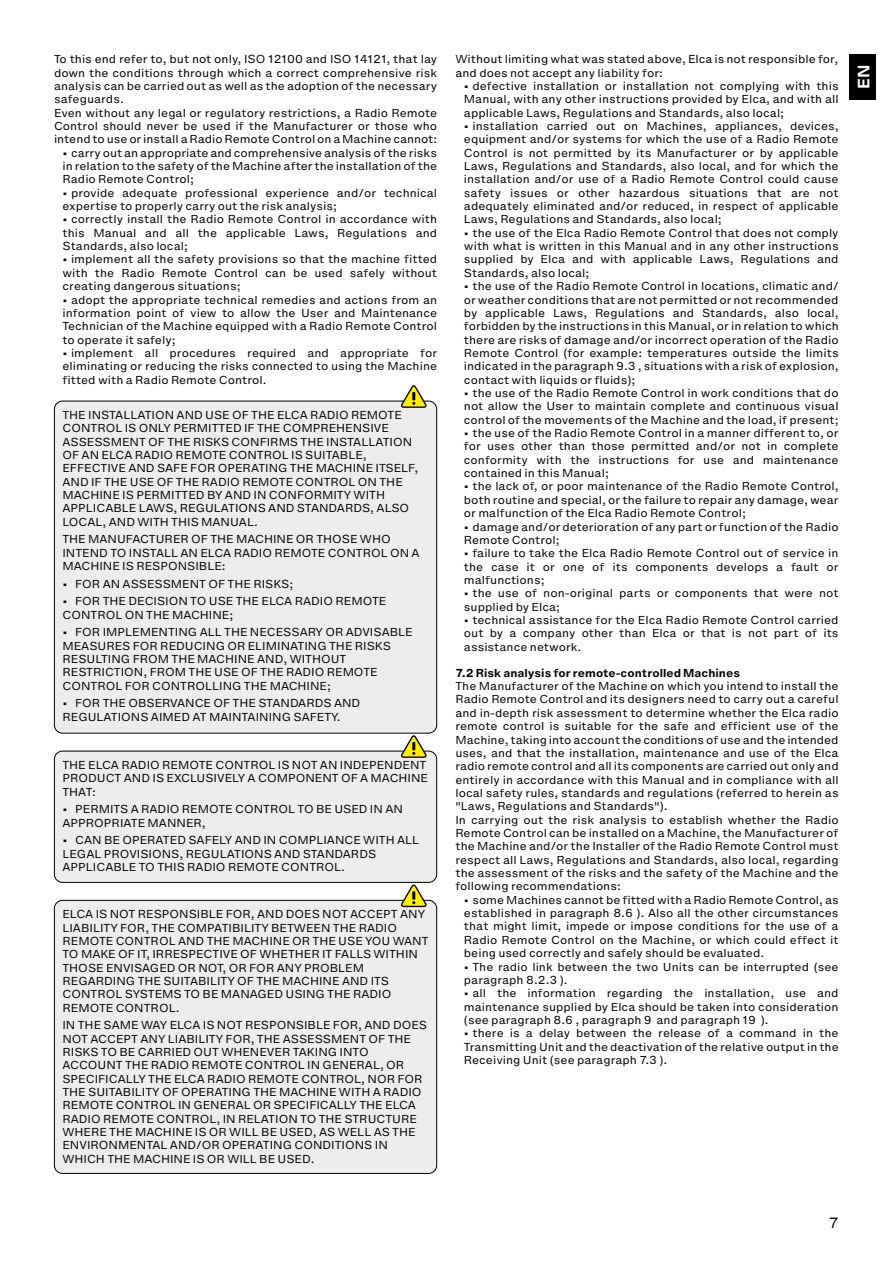
<style>
.page{position:relative;width:893px;height:1263px;background:#fff}
.page>*{position:absolute;margin:0;border:0;box-sizing:border-box;transform-origin:0 0}
.t1{font:700 15px "Helvetica Now Micro";color:#fff}
.t2{font:13.5px "Helvetica Now Micro";color:#000}
.Obbligo{font:10.5px/13.4px "Helvetica Now Micro";color:#000;text-align:justify}
.Avvertenza{font:10.5px/13.4px "Helvetica Now Micro";color:#000}
.Testo{font:10.5px/13.4px "Helvetica Now Micro";color:#000}
.Titolo_paragrafo{font:700 10.5px "Helvetica Now Micro";color:#000}
</style>
<div class="page">
<div style="left:850px;top:54px;width:26px;height:45px;background:#000"></div>
<div style="left:54px;top:401px;width:383px;height:332px;background:#ededed;border-radius:8px"></div>
<div style="left:54px;top:401px;width:383px;height:332px;border:1px solid #000;border-radius:8px"></div>
<svg style="left:400px;top:385px;width:28px;height:23px"></svg>
<div style="left:54px;top:751px;width:383px;height:131px;background:#ededed;border-radius:8px"></div>
<div style="left:54px;top:751px;width:383px;height:132px;border:1px solid #000;border-radius:8px"></div>
<svg style="left:400px;top:735px;width:28px;height:23px"></svg>
<div style="left:54px;top:900px;width:383px;height:273px;background:#ededed;border-radius:8px"></div>
<div style="left:54px;top:900px;width:383px;height:274px;border:1px solid #000;border-radius:8px"></div>
<svg style="left:400px;top:884px;width:28px;height:24px"></svg>
<p class="Obbligo" style="left:54px;top:53px;width:385px">To this end refer to, but not only, ISO 12100 and ISO 14121, that lay down the conditions through which a correct comprehensive risk analysis can be carried out as well as the adoption of the necessary safeguards.</p>
<p class="Obbligo" style="left:54px;top:106px;width:385px">Even without any legal or regulatory restrictions, a Radio Remote Control should never be used if the Manufacturer or those who intend to use or install a Radio Remote Control on a Machine cannot:</p>
<p class="Obbligo" style="left:63px;top:146px;width:376px">• carry out an appropriate and comprehensive analysis of the risks in relation to the safety of the Machine after the installation of the Radio Remote Control;</p>
<p class="Obbligo" style="left:63px;top:186px;width:376px">• provide adequate professional experience and/or technical expertise to properly carry out the risk analysis;</p>
<p class="Obbligo" style="left:63px;top:213px;width:376px">• correctly install the Radio Remote Control in accordance with this Manual and all the applicable Laws, Regulations and Standards, also local;</p>
<p class="Obbligo" style="left:63px;top:253px;width:376px">• implement all the safety provisions so that the machine fitted with the Radio Remote Control can be used safely without creating dangerous situations;</p>
<p class="Obbligo" style="left:63px;top:293px;width:376px">• adopt the appropriate technical remedies and actions from an information point of view to allow the User and Maintenance Technician of the Machine equipped with a Radio Remote Control to operate it safely;</p>
<p class="Obbligo" style="left:63px;top:346px;width:376px">• implement all procedures required and appropriate for eliminating or reducing the risks connected to using the Machine fitted with a Radio Remote Control.</p>
<p class="Avvertenza" style="left:62px;top:408px;width:358px">THE INSTALLATION AND USE OF THE ELCA RADIO REMOTE CONTROL IS ONLY PERMITTED IF THE COMPREHENSIVE ASSESSMENT OF THE RISKS CONFIRMS THE INSTALLATION OF AN ELCA RADIO REMOTE CONTROL IS SUITABLE, EFFECTIVE AND SAFE FOR OPERATING THE MACHINE ITSELF, AND IF THE USE OF THE RADIO REMOTE CONTROL ON THE MACHINE IS PERMITTED BY AND IN CONFORMITY WITH APPLICABLE LAWS, REGULATIONS AND STANDARDS, ALSO LOCAL, AND WITH THIS MANUAL.</p>
<p class="Avvertenza" style="left:62px;top:533px;width:359px">THE MANUFACTURER OF THE MACHINE OR THOSE WHO<br>INTEND TO INSTALL AN ELCA RADIO REMOTE CONTROL ON A<br>MACHINE IS RESPONSIBLE:</p>
<p class="Obbligo" style="left:62px;top:577px;width:232px">• FOR AN ASSESSMENT OF THE RISKS;</p>
<p class="Obbligo" style="left:62px;top:595px;width:325px">• FOR THE DECISION TO USE THE ELCA RADIO REMOTE<br>CONTROL ON THE MACHINE;</p>
<p class="Obbligo" style="left:62px;top:626px;width:352px;text-align:left">• FOR IMPLEMENTING ALL THE NECESSARY OR ADVISABLE MEASURES FOR REDUCING OR ELIMINATING THE RISKS RESULTING FROM THE MACHINE AND, WITHOUT RESTRICTION, FROM THE USE OF THE RADIO REMOTE CONTROL FOR CONTROLLING THE MACHINE;</p>
<p class="Obbligo" style="left:62px;top:697px;width:299px">• FOR THE OBSERVANCE OF THE STANDARDS AND<br>REGULATIONS AIMED AT MAINTAINING SAFETY.</p>
<p class="Avvertenza" style="left:62px;top:758px;width:367px">THE ELCA RADIO REMOTE CONTROL IS NOT AN INDEPENDENT<br>PRODUCT AND IS EXCLUSIVELY A COMPONENT OF A MACHINE<br>THAT:</p>
<p class="Obbligo" style="left:62px;top:803px;width:342px">• PERMITS A RADIO REMOTE CONTROL TO BE USED IN AN<br>APPROPRIATE MANNER,</p>
<p class="Obbligo" style="left:62px;top:834px;width:358px;text-align:left">• CAN BE OPERATED SAFELY AND IN COMPLIANCE WITH ALL<br>LEGAL PROVISIONS, REGULATIONS AND STANDARDS<br>APPLICABLE TO THIS RADIO REMOTE CONTROL.</p>
<p class="Avvertenza" style="left:62px;top:908px;width:368px">ELCA IS NOT RESPONSIBLE FOR, AND DOES NOT ACCEPT ANY LIABILITY FOR, THE COMPATIBILITY BETWEEN THE RADIO REMOTE CONTROL AND THE MACHINE OR THE USE YOU WANT TO MAKE OF IT, IRRESPECTIVE OF WHETHER IT FALLS WITHIN THOSE ENVISAGED OR NOT, OR FOR ANY PROBLEM REGARDING THE SUITABILITY OF THE MACHINE AND ITS CONTROL SYSTEMS TO BE MANAGED USING THE RADIO REMOTE CONTROL.</p>
<p class="Avvertenza" style="left:62px;top:1019px;width:366px">IN THE SAME WAY ELCA IS NOT RESPONSIBLE FOR, AND DOES NOT ACCEPT ANY LIABILITY FOR, THE ASSESSMENT OF THE RISKS TO BE CARRIED OUT WHENEVER TAKING INTO ACCOUNT THE RADIO REMOTE CONTROL IN GENERAL, OR SPECIFICALLY THE ELCA RADIO REMOTE CONTROL, NOR FOR THE SUITABILITY OF OPERATING THE MACHINE WITH A RADIO REMOTE CONTROL IN GENERAL OR SPECIFICALLY THE ELCA RADIO REMOTE CONTROL, IN RELATION TO THE STRUCTURE WHERE THE MACHINE IS OR WILL BE USED, AS WELL AS THE ENVIRONMENTAL AND/OR OPERATING CONDITIONS IN WHICH THE MACHINE IS OR WILL BE USED.</p>
<p class="Testo" style="left:455px;top:53px;width:384px">Without limiting what was stated above, Elca is not responsible for, and does not accept any liability for:</p>
<p class="Obbligo" style="left:464px;top:79px;width:376px">• defective installation or installation not complying with this Manual, with any other instructions provided by Elca, and with all applicable Laws, Regulations and Standards, also local;</p>
<p class="Obbligo" style="left:464px;top:119px;width:376px">• installation carried out on Machines, appliances, devices, equipment and/or systems for which the use of a Radio Remote Control is not permitted by its Manufacturer or by applicable Laws, Regulations and Standards, also local, and for which the installation and/or use of a Radio Remote Control could cause safety issues or other hazardous situations that are not adequately eliminated and/or reduced, in respect of applicable Laws, Regulations and Standards, also local;</p>
<p class="Obbligo" style="left:464px;top:226px;width:376px">• the use of the Elca Radio Remote Control that does not comply with what is written in this Manual and in any other instructions supplied by Elca and with applicable Laws, Regulations and Standards, also local;</p>
<p class="Obbligo" style="left:464px;top:280px;width:376px">• the use of the Radio Remote Control in locations, climatic and/ or weather conditions that are not permitted or not recommended by applicable Laws, Regulations and Standards, also local, forbidden by the instructions in this Manual, or in relation to which there are risks of damage and/or incorrect operation of the Radio Remote Control (for example: temperatures outside the limits indicated in the paragraph 9.3 , situations with a risk of explosion, contact with liquids or fluids);</p>
<p class="Obbligo" style="left:464px;top:386px;width:376px">• the use of the Radio Remote Control in work conditions that do not allow the User to maintain complete and continuous visual control of the movements of the Machine and the load, if present;</p>
<p class="Obbligo" style="left:464px;top:426px;width:376px">• the use of the Radio Remote Control in a manner different to, or for uses other than those permitted and/or not in complete conformity with the instructions for use and maintenance contained in this Manual;</p>
<p class="Obbligo" style="left:464px;top:480px;width:376px">• the lack of, or poor maintenance of the Radio Remote Control, both routine and special, or the failure to repair any damage, wear or malfunction of the Elca Radio Remote Control;</p>
<p class="Obbligo" style="left:464px;top:520px;width:376px">• damage and/or deterioration of any part or function of the Radio<br>Remote Control;</p>
<p class="Obbligo" style="left:464px;top:547px;width:376px">• failure to take the Elca Radio Remote Control out of service in the case it or one of its components develops a fault or malfunctions;</p>
<p class="Obbligo" style="left:464px;top:587px;width:376px">• the use of non-original parts or components that were not supplied by Elca;</p>
<p class="Obbligo" style="left:464px;top:613px;width:376px">• technical assistance for the Elca Radio Remote Control carried out by a company other than Elca or that is not part of its assistance network.</p>
<p class="Titolo_paragrafo" style="left:455px;top:665px;width:286px">7.2 Risk analysis for remote-controlled Machines</p>
<p class="Obbligo" style="left:455px;top:679px;width:385px">The Manufacturer of the Machine on which you intend to install the Radio Remote Control and its designers need to carry out a careful and in-depth risk assessment to determine whether the Elca radio remote control is suitable for the safe and efficient use of the Machine, taking into account the conditions of use and the intended uses, and that the installation, maintenance and use of the Elca radio remote control and all its components are carried out only and entirely in accordance with this Manual and in compliance with all local safety rules, standards and regulations (referred to herein as "Laws, Regulations and Standards").</p>
<p class="Obbligo" style="left:455px;top:813px;width:385px">In carrying out the risk analysis to establish whether the Radio Remote Control can be installed on a Machine, the Manufacturer of the Machine and/or the Installer of the Radio Remote Control must respect all Laws, Regulations and Standards, also local, regarding the assessment of the risks and the safety of the Machine and the following recommendations:</p>
<p class="Obbligo" style="left:464px;top:893px;width:376px">• some Machines cannot be fitted with a Radio Remote Control, as established in paragraph 8.6 ). Also all the other circumstances that might limit, impede or impose conditions for the use of a Radio Remote Control on the Machine, or which could effect it being used correctly and safely should be evaluated.</p>
<p class="Obbligo" style="left:464px;top:960px;width:376px">• The radio link between the two Units can be interrupted (see paragraph 8.2.3 ).</p>
<p class="Obbligo" style="left:464px;top:986px;width:376px">• all the information regarding the installation, use and maintenance supplied by Elca should be taken into consideration (see paragraph 8.6 , paragraph 9 and paragraph 19 ).</p>
<p class="Obbligo" style="left:464px;top:1027px;width:376px">• there is a delay between the release of a command in the Transmitting Unit and the deactivation of the relative output in the Receiving Unit (see paragraph 7.3 ).</p>
<h1 class="t1" style="left:853px;top:89px;width:23px;rotate:-90deg">en</h1>
<p class="t2" style="left:829px;top:1213px;width:12px">7</p>
</div>
